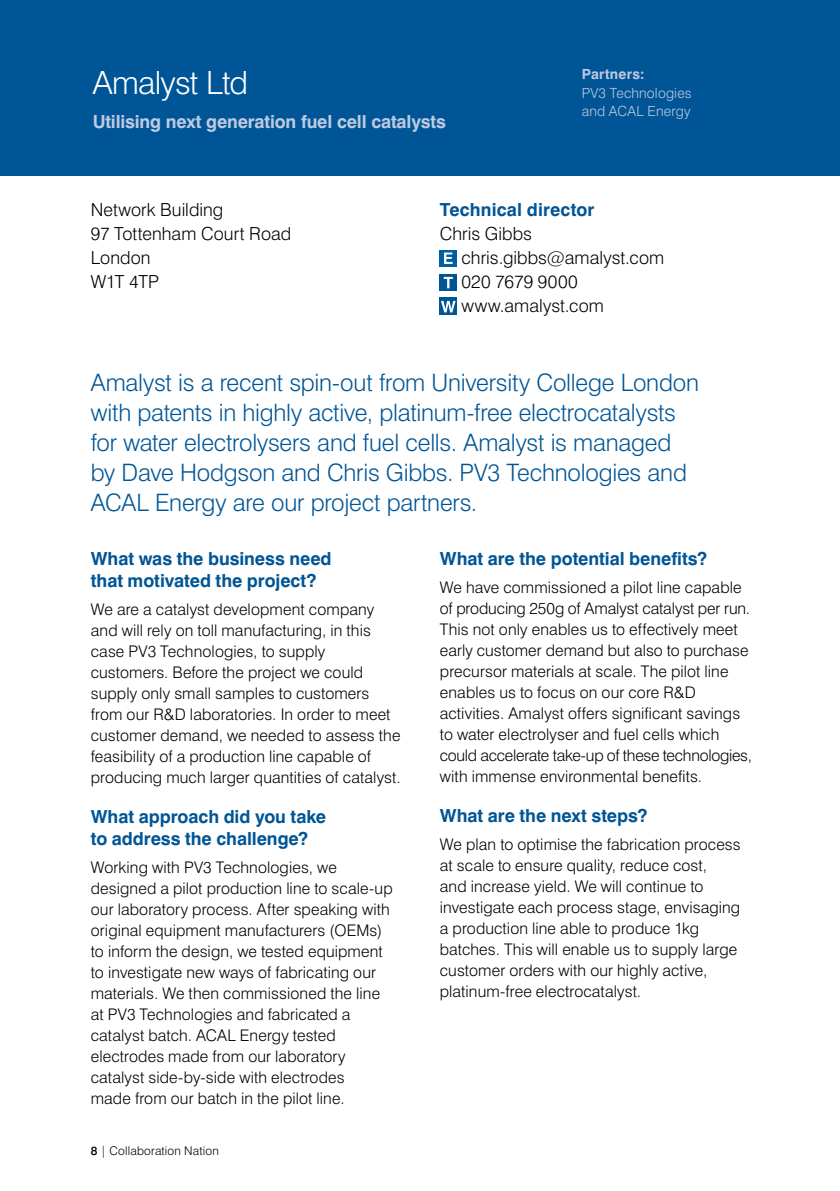
<style>
.page{position:relative;width:840px;height:1191px;background:#fff}
.page>*{position:absolute;margin:0;border:0;box-sizing:border-box;transform-origin:0 0}
.t1{font:300 32px "Swiss 721 BT";letter-spacing:-.02em;color:#fff}
.t2{font:300 24px/30px "Swiss 721 BT";letter-spacing:-.01em;color:#005596}
.t3{font:700 18px/22px "Swiss 721 BT";letter-spacing:-.005em;color:#005596}
.t4{font:300 18px/24px "Swiss 721 BT";letter-spacing:.005em;color:#000}
.t5{font:700 18px "Swiss 721 BT";letter-spacing:-.01em;color:#becae2}
.t6{font:300 16px/21px "Swiss 721 BT";letter-spacing:.005em;color:#000}
.t7{font:300 14px/18.2px "Swiss 721 BT";letter-spacing:.015em;color:#becae2}
.t8{font:700 14px "Swiss 721 BT";letter-spacing:.02em;color:#becae2}
.t9{font:300 12px "Swiss 721 BT";letter-spacing:.015em;color:#000}
.s1{font-weight:500}
</style>
<div class="page">
<div style="left:0;top:0;width:839px;height:176px;background:#005596"></div>
<div style="left:439px;top:250px;width:17px;height:17px;background:#005da1"></div>
<svg style="left:444px;top:252px;width:8px;height:12px"></svg>
<div style="left:439px;top:274px;width:17px;height:17px;background:#005596"></div>
<svg style="left:443px;top:277px;width:9px;height:11px"></svg>
<svg style="left:439px;top:298px;width:17px;height:17px"></svg>
<svg style="left:441px;top:301px;width:14px;height:11px"></svg>
<h1 class="t1" style="left:93px;top:63px;width:157px">Amalyst Ltd</h1>
<p class="t5" style="left:93px;top:110px;width:354px">Utilising next generation fuel cell catalysts</p>
<p class="t8" style="left:581px;top:66px;width:64px">Partners:</p>
<p class="t7" style="left:581px;top:83px;width:111px">PV3 Technologies and ACAL Energy</p>
<p class="t4" style="left:91px;top:197px;width:202px">Network Building<br>97 Tottenham Court Road<br>London<br>W1T 4TP</p>
<p class="t3" style="left:439px;top:198px;width:156px">Technical director</p>
<p class="t4" style="left:461px;top:221px;width:204px;text-indent:-22px">Chris Gibbs chris.gibbs@amalyst.com<br>020 7679 9000 www.amalyst.com</p>
<p class="t2" style="left:91px;top:367px;width:609px">Amalyst is a recent spin-out from University College London with patents in highly active, platinum-free electrocatalysts for water electrolysers and fuel cells. Amalyst is managed by Dave Hodgson and Chris Gibbs. PV3 Technologies and ACAL Energy are our project partners.</p>
<p class="t3" style="left:91px;top:547px;width:242px">What was the business need that motivated the project?</p>
<p class="t6" style="left:91px;top:598px;width:311px">We are a catalyst development company and will rely on toll manufacturing, in this case PV3 Technologies, to supply customers. Before the project we could supply only small samples to customers from our R&amp;D laboratories. In order to meet customer demand, we needed to assess the feasibility of a production line capable of producing much larger quantities of catalyst.</p>
<p class="t3" style="left:91px;top:805px;width:237px">What approach did you take to address the challenge?</p>
<p class="t6" style="left:91px;top:856px;width:303px">Working with PV3 Technologies, we designed a pilot production line to scale-up our laboratory process. After speaking with original equipment manufacturers (OEMs) to inform the design, we tested equipment to investigate new ways of fabricating our materials. We then commissioned the line at PV3 Technologies and fabricated a catalyst batch. ACAL Energy tested electrodes made from our laboratory catalyst side-by-side with electrodes<br>made from our batch in the pilot line.</p>
<p class="t9" style="left:91px;top:1143px;width:129px"><span class="s1">8</span> | Collaboration Nation</p>
<p class="t3" style="left:439px;top:547px;width:269px">What are the potential benefits?</p>
<p class="t6" style="left:439px;top:576px;width:313px">We have commissioned a pilot line capable of producing 250g of Amalyst catalyst per run.<br>This not only enables us to effectively meet early customer demand but also to purchase precursor materials at scale. The pilot line enables us to focus on our core R&amp;D activities. Amalyst offers significant savings to water electrolyser and fuel cells which could accelerate take-up of these technologies, with immense environmental benefits.</p>
<p class="t3" style="left:439px;top:804px;width:209px">What are the next steps?</p>
<p class="t6" style="left:439px;top:833px;width:302px">We plan to optimise the fabrication process at scale to ensure quality, reduce cost,<br>and increase yield. We will continue to investigate each process stage, envisaging a production line able to produce 1kg batches. This will enable us to supply large customer orders with our highly active, platinum-free electrocatalyst.</p>
</div>
